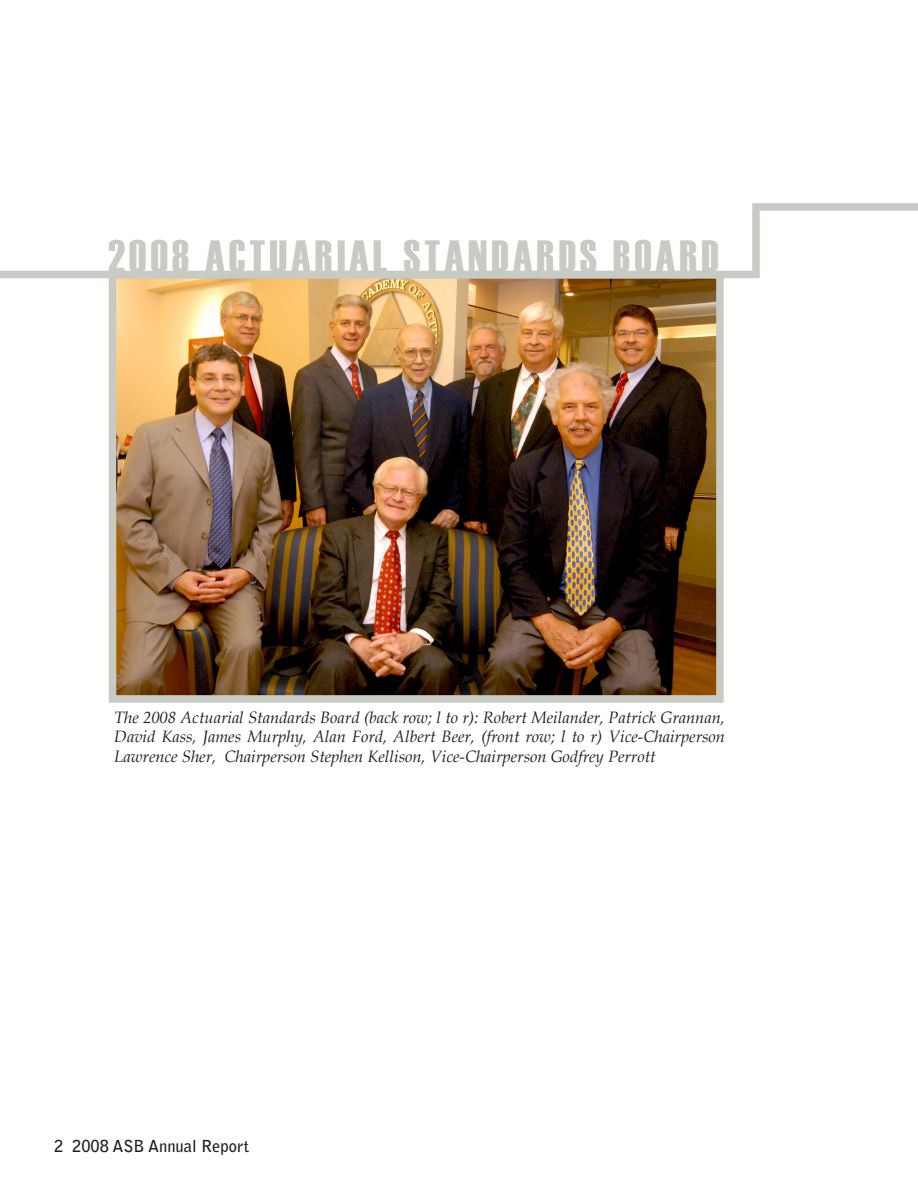
<style>
.page{position:relative;width:918px;height:1188px;background:#fff}
.page>*{position:absolute;margin:0;border:0;box-sizing:border-box;transform-origin:0 0}
.t1{font:45px "Haettenschweiler";letter-spacing:.09em;color:#c8cbc3}
.t2{font:italic 16.5px/19.5px "Book Antiqua";color:#231f20;text-align:justify}
.t3{font:700 16.5px "Bell Gothic Std";color:#231f20}
</style>
<div class="page">
<svg style="left:0;top:203px;width:918px;height:79px"></svg>
<img style="left:118px;top:280px;width:597px;height:414px">
<div style="left:109px;top:271px;width:615px;height:432px;border:8px solid #c8cbc3"></div>
<h1 class="t1" style="left:108px;top:231px;width:612px">2008 ACTUARIAL STANDARDS BOARD</h1>
<p class="t2" style="left:114px;top:708px;width:612px">The 2008 Actuarial Standards Board (back row; l to r): Robert Meilander, Patrick Grannan, David Kass, James Murphy, Alan Ford, Albert Beer, (front row; l to r) Vice-Chairperson Lawrence Sher, Chairperson Stephen Kellison, Vice-Chairperson Godfrey Perrott</p>
<p class="t3" style="left:54px;top:1136px;width:197px">2 2008 ASB Annual Report</p>
</div>
